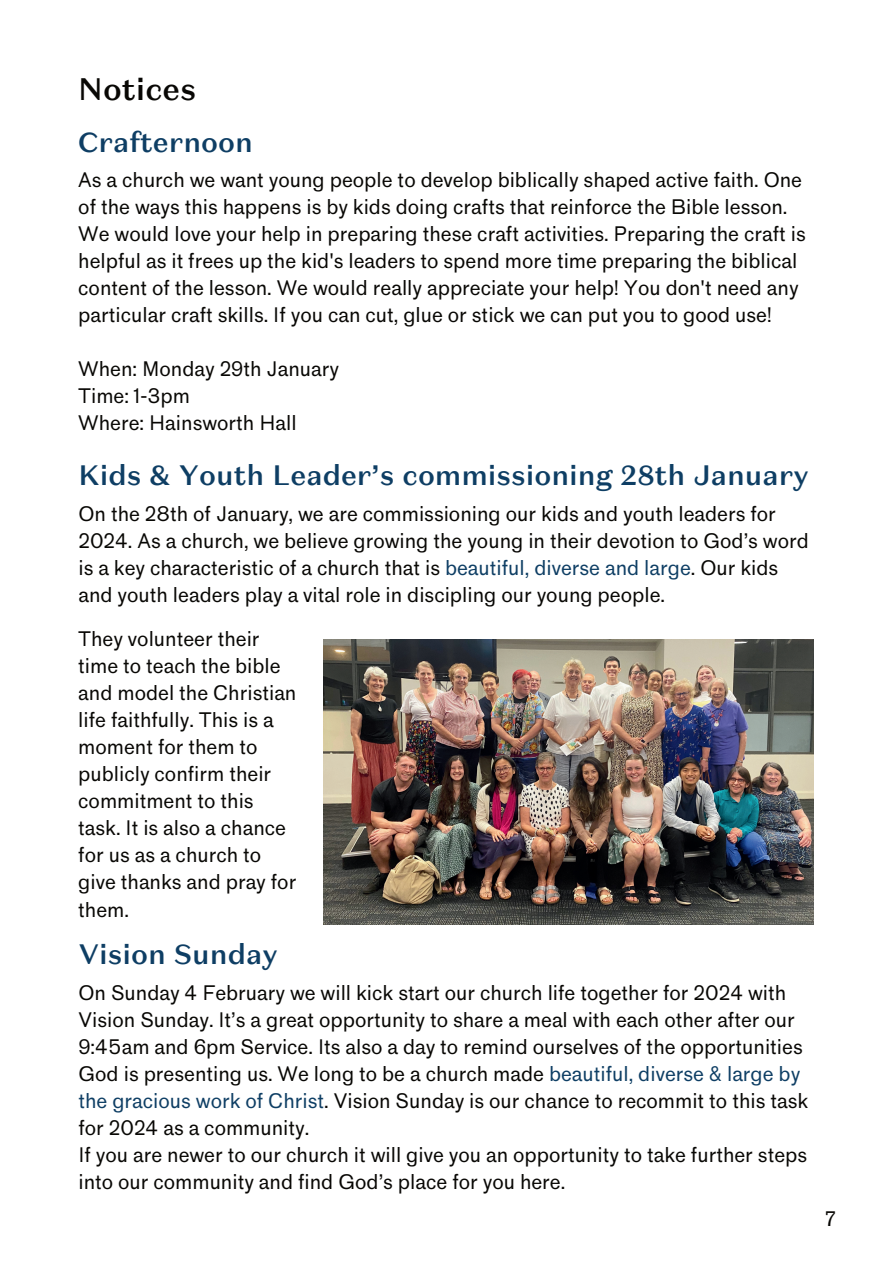
<style>
.page{position:relative;width:893px;height:1264px;background:#fff}
.page>*{position:absolute;margin:0;border:0;box-sizing:border-box;transform-origin:0 0}
.t1{font:500 30.9px "Domaine Sans Text";color:#080704}
.t2{font:500 27.9px "Domaine Sans Text";color:#0e3e64}
.t3{font:19.5px/27px "Standard";color:#080704}
.s1{color:#0e3e64}
</style>
<div class="page">
<img style="left:324px;top:639px;width:489px;height:285px">
<h1 class="t1" style="left:78px;top:69px;width:119px">Notices</h1>
<h2 class="t2" style="left:78px;top:124px;width:176px">Crafternoon</h2>
<p class="t3" style="left:78px;top:167px;width:729px">As a church we want young people to develop biblically shaped active faith. One of the ways this happens is by kids doing crafts that reinforce the Bible lesson.<br>We would love your help in preparing these craft activities. Preparing the craft is helpful as it frees up the kid's leaders to spend more time preparing the biblical content of the lesson. We would really appreciate your help! You don't need any particular craft skills. If you can cut, glue or stick we can put you to good use!</p>
<p class="t3" style="left:78px;top:356px;width:262px">When: Monday 29th January<br>Time: 1-3pm<br>Where: Hainsworth Hall</p>
<h2 class="t2" style="left:78px;top:457px;width:731px">Kids &amp; Youth Leader’s commissioning 28th January</h2>
<p class="t3" style="left:78px;top:500px;width:732px">On the 28th of January, we are commissioning our kids and youth leaders for 2024. As a church, we believe growing the young in their devotion to God’s word is a key characteristic of a church that is <span class="s1">beautiful, diverse and large</span>. Our kids and youth leaders play a vital role in discipling our young people.</p>
<p class="t3" style="left:78px;top:626px;width:220px">They volunteer their time to teach the bible and model the Christian life faithfully. This is a moment for them to publicly confirm their commitment to this task. It is also a chance for us as a church to give thanks and pray for them.</p>
<h2 class="t2" style="left:78px;top:936px;width:200px">Vision Sunday</h2>
<p class="t3" style="left:78px;top:979px;width:731px">On Sunday 4 February we will kick start our church life together for 2024 with Vision Sunday. It’s a great opportunity to share a meal with each other after our 9:45am and 6pm Service. Its also a day to remind ourselves of the opportunities God is presenting us. We long to be a church made <span class="s1">beautiful, diverse &amp; large by the gracious work of Christ</span>. Vision Sunday is our chance to recommit to this task for 2024 as a community.<br>If you are newer to our church it will give you an opportunity to take further steps into our community and find God’s place for you here.</p>
<p class="t3" style="left:825px;top:1205px;width:12px">7</p>
</div>
